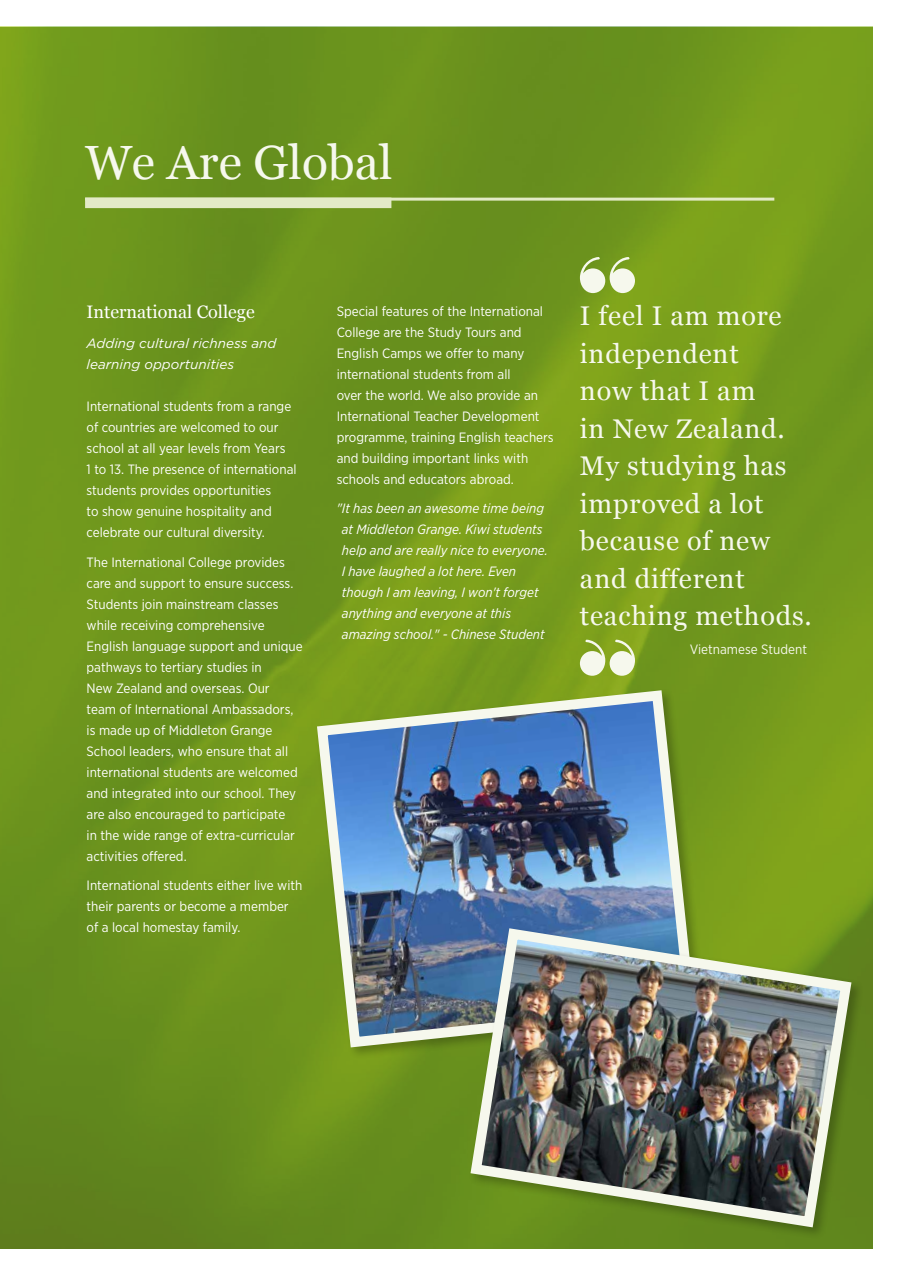
<style>
.page{position:relative;width:902px;height:1276px;background:#fff}
.page>*{position:absolute;margin:0;border:0;box-sizing:border-box;transform-origin:0 0}
.t1{font:48px "Georgia";color:#f6f8ed}
.t2{font:27px/37.5px "Georgia";letter-spacing:.03em;color:#f6f8ed}
.t3{font:18px "Georgia";color:#fff}
.t4{font:13.5px/21px "Gotham Narrow";color:#fff}
.t5{font:italic 13.5px/21px "Gotham Narrow";color:#fff}
.t6{font:italic 13.5px/21px "Gotham";color:#fff}
.t7{font:13.5px "Gotham Narrow";color:#f6f8ed}
</style>
<div class="page">
<img style="left:0;top:27px;width:872px;height:1221px">
<hr style="left:85px;top:198px;width:689px;height:3px;background:#e3eac7">
<div style="left:85px;top:198px;width:306px;height:10px;background:#e3eac7"></div>
<svg style="left:580px;top:257px;width:55px;height:36px"></svg>
<svg style="left:580px;top:639px;width:55px;height:37px"></svg>
<div style="left:314px;top:688px;width:394px;height:372px;background:#74991d"></div>
<img style="left:311px;top:685px;width:389px;height:367px">
<div style="left:468px;top:926px;width:396px;height:314px;background:#60861d"></div>
<img style="left:465px;top:922px;width:392px;height:311px">
<h1 class="t1" style="left:85px;top:127px;width:309px">We Are Global</h1>
<h3 class="t3" style="left:87px;top:299px;width:170px">International College</h3>
<p class="t6" style="left:87px;top:332px;width:191px">Adding cultural richness and learning opportunities</p>
<p class="t4" style="left:87px;top:395px;width:211px">International students from a range of countries are welcomed to our school at all year levels from Years<br>1 to 13. The presence of international students provides opportunities<br>to show genuine hospitality and celebrate our cultural diversity.</p>
<p class="t4" style="left:87px;top:551px;width:218px">The International College provides care and support to ensure success.<br>Students join mainstream classes while receiving comprehensive English language support and unique pathways to tertiary studies in<br>New Zealand and overseas. Our<br>team of International Ambassadors, is made up of Middleton Grange School leaders, who ensure that all international students are welcomed and integrated into our school. They are also encouraged to participate<br>in the wide range of extra-curricular activities offered.</p>
<p class="t4" style="left:87px;top:874px;width:217px">International students either live with their parents or become a member of a local homestay family.</p>
<p class="t4" style="left:336px;top:300px;width:218px">Special features of the International College are the Study Tours and English Camps we offer to many international students from all<br>over the world. We also provide an International Teacher Development programme, training English teachers and building important links with schools and educators abroad.</p>
<p class="t5" style="left:342px;top:497px;width:207px;text-indent:-5px">"It has been an awesome time being at Middleton Grange. Kiwi students help and are really nice to everyone.<br>I have laughed a lot here. Even though I am leaving, I won't forget anything and everyone at this amazing school." - Chinese Student</p>
<h2 class="t2" style="left:580px;top:296px;width:233px">I feel I am more independent<br>now that I am<br>in New Zealand.<br>My studying has improved a lot because of new and different teaching methods.</h2>
<p class="t7" style="left:689px;top:641px;width:119px">Vietnamese Student</p>
</div>
